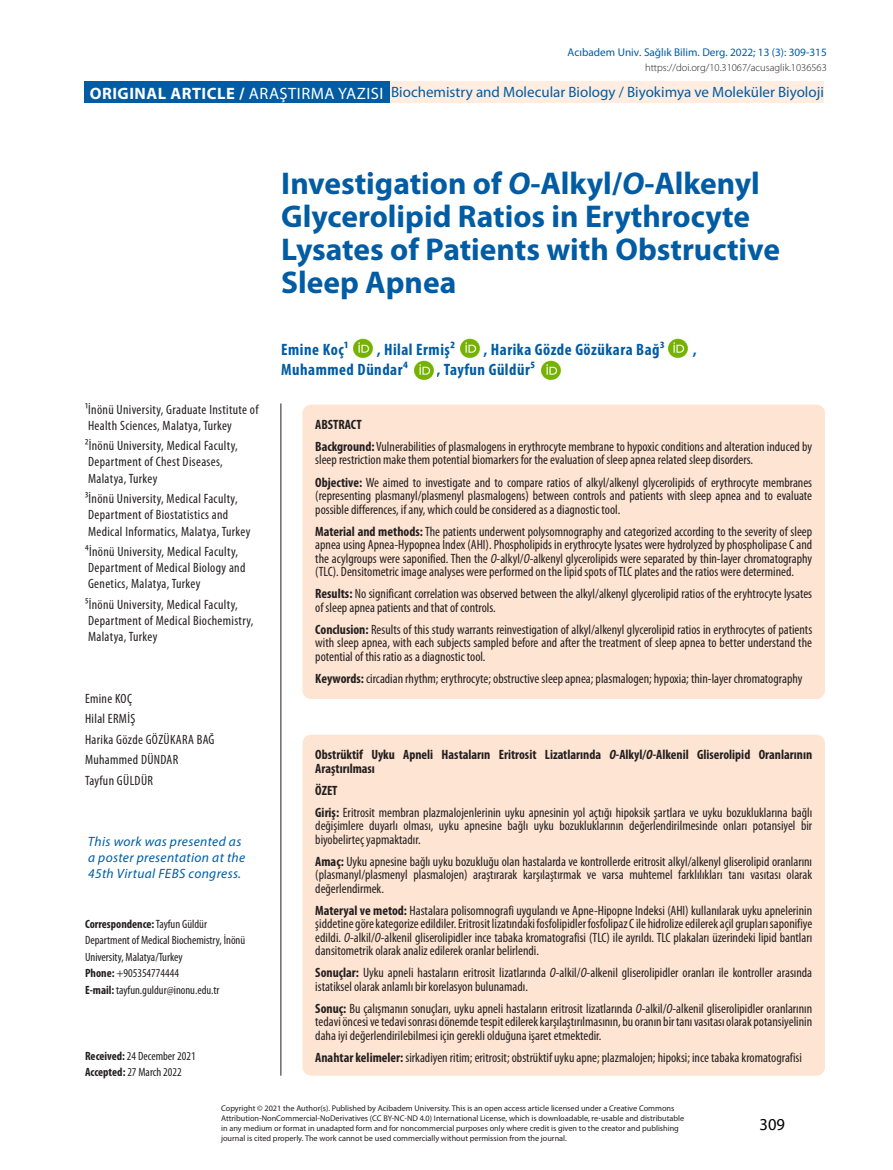
<style>
.page{position:relative;width:893px;height:1170px;background:#fff}
.page>*{position:absolute;margin:0;border:0;box-sizing:border-box;transform-origin:0 0}
._01_BASLIK{font:700 31.5px/33px "Myriad Pro";color:#015ca3}
._02_YAZAR{font:700 condensed 16.5px "Myriad Pro";letter-spacing:.03em;color:#015ca3}
.t1{font:16.5px "Myriad Pro";color:#000}
.t2{font:15px "Myriad Pro";color:#015ca3}
._06_KEY{font:condensed 13.5px/13.5px "Myriad Pro";color:#231f20;text-align:justify}
._14_KUNYE01{font:condensed 13.5px/16.2px "Myriad Pro";letter-spacing:.025em;color:#231f20}
._06_KEY-2{font:700 condensed 13.5px/13.5px "Myriad Pro";color:#231f20}
._14_KUNYE01-2{font:italic 13.5px/16.2px "Myriad Pro";letter-spacing:.025em;color:#015ca3}
._14_KUNYE02b_iletisi{font:condensed 12px "Myriad Pro";color:#231f20}
._14_KUNYE02_iletisim{font:condensed 12px "Myriad Pro";color:#231f20}
._14_KUNYE03_tarihler{font:condensed 12px "Myriad Pro";color:#231f20}
._14_KUNYE02_iletisim-2{font:700 condensed 12px "Myriad Pro";color:#231f20}
.t3{font:11.25px "Myriad Pro";color:#015ca3}
.t4{font:300 10.5px "Myriad Pro";color:#231f20}
._10_TABLO{font:8.25px/9.9px "Myriad Pro";color:#231f20}
.s1{font-weight:700;font-size:16.5px;color:#fff}
.s2{font-size:16.5px;color:#fff}
.s3{font-style:italic}
.s4{font-weight:400}
.s5{font-weight:700}
</style>
<div class="page">
<hr style="left:280px;top:403px;width:1px;height:672px;background:#231f20">
<div style="left:389px;top:82px;width:435px;height:21px;background:#feede0"></div>
<div style="left:84px;top:82px;width:305px;height:21px;background:#015ca3"></div>
<div style="left:302px;top:404px;width:523px;height:295px;background:#fee4d2;border-radius:9px"></div>
<div style="left:302px;top:734px;width:523px;height:341px;background:#fee4d2;border-radius:9px"></div>
<img style="left:353px;top:338px;width:20px;height:21px">
<img style="left:460px;top:338px;width:20px;height:21px">
<img style="left:668px;top:338px;width:20px;height:21px">
<img style="left:414px;top:360px;width:20px;height:21px">
<img style="left:541px;top:360px;width:20px;height:21px">
<p class="t3" style="left:568px;top:45px;width:261px">Acıbadem Univ. Sağlık Bilim. Derg. 2022; 13 (3): 309-315</p>
<p class="t4" style="left:645px;top:61px;width:183px">https://doi.org/10.31067/acusaglik.1036563</p>
<p class="t2" style="left:90px;top:83px;width:736px"><span class="s1">ORIGINAL ARTICLE /</span> <span class="s2">ARAŞTIRMA YAZISI</span> Biochemistry and Molecular Biology / Biyokimya ve Moleküler Biyoloji</p>
<p class="_01_BASLIK" style="left:281px;top:166px;width:500px">Investigation of <span class="s3">O</span>-Alkyl/<span class="s3">O</span>-Alkenyl<br>Glycerolipid Ratios in Erythrocyte<br>Lysates of Patients with Obstructive<br>Sleep Apnea</p>
<p class="_14_KUNYE01" style="left:85px;top:401px;width:175px">1İnönü University, Graduate Institute of<br>Health Sciences, Malatya, Turkey</p>
<p class="_14_KUNYE01" style="left:85px;top:437px;width:154px">2İnönü University, Medical Faculty,<br>Department of Chest Diseases,<br>Malatya, Turkey</p>
<p class="_14_KUNYE01" style="left:85px;top:490px;width:167px">3İnönü University, Medical Faculty,<br>Department of Biostatistics and<br>Medical Informatics, Malatya, Turkey</p>
<p class="_14_KUNYE01" style="left:85px;top:543px;width:162px">⁴İnönü University, Medical Faculty,<br>Department of Medical Biology and<br>Genetics, Malatya, Turkey</p>
<p class="_14_KUNYE01" style="left:85px;top:596px;width:170px">⁵İnönü University, Medical Faculty,<br>Department of Medical Biochemistry,<br>Malatya, Turkey</p>
<p class="_14_KUNYE01" style="left:85px;top:690px;width:49px">Emine KOÇ</p>
<p class="_14_KUNYE01" style="left:85px;top:710px;width:52px">Hilal ERMİŞ</p>
<p class="_14_KUNYE01" style="left:85px;top:731px;width:131px">Harika Gözde GÖZÜKARA BAĞ</p>
<p class="_14_KUNYE01" style="left:85px;top:751px;width:95px">Muhammed DÜNDAR</p>
<p class="_14_KUNYE01" style="left:85px;top:771px;width:69px">Tayfun GÜLDÜR</p>
<p class="_14_KUNYE01-2" style="left:88px;top:833px;width:159px">This work was presented as a poster presentation at the<br>45th Virtual FEBS congress.</p>
<p class="_14_KUNYE02_iletisim-2" style="left:85px;top:916px;width:123px">Correspondence: <span class="s4">Tayfun Güldür</span></p>
<p class="_14_KUNYE02b_iletisi" style="left:85px;top:933px;width:162px">Department of Medical Biochemistry, İnönü</p>
<p class="_14_KUNYE02b_iletisi" style="left:85px;top:949px;width:99px">University, Malatya/Turkey</p>
<p class="_14_KUNYE02_iletisim" style="left:85px;top:966px;width:95px"><span class="s5">Phone:</span> +905354774444</p>
<p class="_14_KUNYE02_iletisim" style="left:85px;top:982px;width:136px"><span class="s5">E-mail:</span> tayfun.guldur@inonu.edu.tr</p>
<p class="_14_KUNYE03_tarihler" style="left:85px;top:1048px;width:112px"><span class="s5">Received:</span> 24 December 2021</p>
<p class="_14_KUNYE03_tarihler" style="left:85px;top:1065px;width:98px"><span class="s5">Accepted:</span> 27 March 2022</p>
<p class="_02_YAZAR" style="left:281px;top:339px;width:68px">Emine Koç1</p>
<p class="_02_YAZAR" style="left:377px;top:339px;width:80px">, Hilal Ermiş2</p>
<p class="_02_YAZAR" style="left:483px;top:339px;width:182px">, Harika Gözde Gözükara Bağ3</p>
<p class="_02_YAZAR" style="left:693px;top:339px;width:5px">,</p>
<p class="_02_YAZAR" style="left:281px;top:359px;width:128px">Muhammed Dündar⁴</p>
<p class="_02_YAZAR" style="left:437px;top:359px;width:100px">, Tayfun Güldür⁵</p>
<p class="_06_KEY-2" style="left:315px;top:417px;width:48px">ABSTRACT</p>
<p class="_06_KEY" style="left:315px;top:439px;width:498px"><span class="s5">Background:</span> Vulnerabilities of plasmalogens in erythrocyte membrane to hypoxic conditions and alteration induced by sleep restriction make them potential biomarkers for the evaluation of sleep apnea related sleep disorders.</p>
<p class="_06_KEY" style="left:315px;top:475px;width:498px"><span class="s5">Objective:</span> We aimed to investigate and to compare ratios of alkyl/alkenyl glycerolipids of erythrocyte membranes (representing plasmanyl/plasmenyl plasmalogens) between controls and patients with sleep apnea and to evaluate possible differences, if any, which could be considered as a diagnostic tool.</p>
<p class="_06_KEY" style="left:315px;top:524px;width:498px"><span class="s5">Material and methods:</span> The patients underwent polysomnography and categorized according to the severity of sleep apnea using Apnea-Hypopnea Index (AHI). Phospholipids in erythrocyte lysates were hydrolyzed by phospholipase C and the acylgroups were saponified. Then the <span class="s3">O</span>-alkyl/<span class="s3">O</span>-alkenyl glycerolipids were separated by thin-layer chromatography (TLC). Densitometric image analyses were performed on the lipid spots of TLC plates and the ratios were determined.</p>
<p class="_06_KEY" style="left:315px;top:586px;width:498px"><span class="s5">Results:</span> No significant correlation was observed between the alkyl/alkenyl glycerolipid ratios of the eryhtrocyte lysates of sleep apnea patients and that of controls.</p>
<p class="_06_KEY" style="left:315px;top:622px;width:498px"><span class="s5">Conclusion:</span> Results of this study warrants reinvestigation of alkyl/alkenyl glycerolipid ratios in erythrocytes of patients with sleep apnea, with each subjects sampled before and after the treatment of sleep apnea to better understand the potential of this ratio as a diagnostic tool.</p>
<p class="_06_KEY" style="left:315px;top:671px;width:489px"><span class="s5">Keywords:</span> circadian rhythm; erythrocyte; obstructive sleep apnea; plasmalogen; hypoxia; thin-layer chromatography</p>
<p class="_06_KEY-2" style="left:315px;top:747px;width:498px">Obstrüktif Uyku Apneli Hastaların Eritrosit Lizatlarında <span class="s3">O</span>-Alkyl/<span class="s3">O</span>-Alkenil Gliserolipid Oranlarının<br>Araştırılması</p>
<p class="_06_KEY-2" style="left:315px;top:783px;width:24px">ÖZET</p>
<p class="_06_KEY" style="left:315px;top:805px;width:498px"><span class="s5">Giriş:</span> Eritrosit membran plazmalojenlerinin uyku apnesinin yol açtığı hipoksik şartlara ve uyku bozukluklarına bağlı değişimlere duyarlı olması, uyku apnesine bağlı uyku bozukluklarının değerlendirilmesinde onları potansiyel bir biyobelirteç yapmaktadır.</p>
<p class="_06_KEY" style="left:315px;top:854px;width:498px"><span class="s5">Amaç:</span> Uyku apnesine bağlı uyku bozukluğu olan hastalarda ve kontrollerde eritrosit alkyl/alkenyl gliserolipid oranlarını (plasmanyl/plasmenyl plasmalojen) araştırarak karşılaştırmak ve varsa muhtemel farklılıkları tanı vasıtası olarak değerlendirmek.</p>
<p class="_06_KEY" style="left:315px;top:903px;width:498px"><span class="s5">Materyal ve metod:</span> Hastalara polisomnografi uygulandı ve Apne-Hipopne Indeksi (AHI) kullanılarak uyku apnelerinin şiddetine göre kategorize edildiler. Eritrosit lizatındaki fosfolipidler fosfolipaz C ile hidrolize edilerek açil grupları saponifiye edildi. <span class="s3">O</span>-alkil/<span class="s3">O</span>-alkenil gliserolipidler ince tabaka kromatografisi (TLC) ile ayrıldı. TLC plakaları üzerindeki lipid bantları dansitometrik olarak analiz edilerek oranlar belirlendi.</p>
<p class="_06_KEY" style="left:315px;top:965px;width:498px"><span class="s5">Sonuçlar:</span> Uyku apneli hastaların eritrosit lizatlarında <span class="s3">O</span>-alkil/<span class="s3">O</span>-alkenil gliserolipidler oranları ile kontroller arasında istatiksel olarak anlamlı bir korelasyon bulunamadı.</p>
<p class="_06_KEY" style="left:315px;top:1001px;width:498px"><span class="s5">Sonuç:</span> Bu çalışmanın sonuçları, uyku apneli hastaların eritrosit lizatlarında <span class="s3">O</span>-alkil/<span class="s3">O</span>-alkenil gliserolipidler oranlarının tedavi öncesi ve tedavi sonrası dönemde tespit edilerek karşılaştırılmasının, bu oranın bir tanı vasıtası olarak potansiyelinin daha iyi değerlendirilebilmesi için gerekli olduğuna işaret etmektedir.</p>
<p class="_06_KEY" style="left:315px;top:1050px;width:488px"><span class="s5">Anahtar kelimeler:</span> sirkadiyen ritim; eritrosit; obstrüktif uyku apne; plazmalojen; hipoksi; ince tabaka kromatografisi</p>
<p class="_10_TABLO" style="left:221px;top:1103px;width:465px">Copyright © 2021 the Author(s). Published by Acibadem University. This is an open access article licensed under a Creative Commons Attribution-NonCommercial-NoDerivatives (CC BY-NC-ND 4.0) International License, which is downloadable, re-usable and distributable in any medium or format in unadapted form and for noncommercial purposes only where credit is given to the creator and publishing journal is cited properly. The work cannot be used commercially without permission from the journal.</p>
<p class="t1" style="left:760px;top:1114px;width:27px">309</p>
</div>
